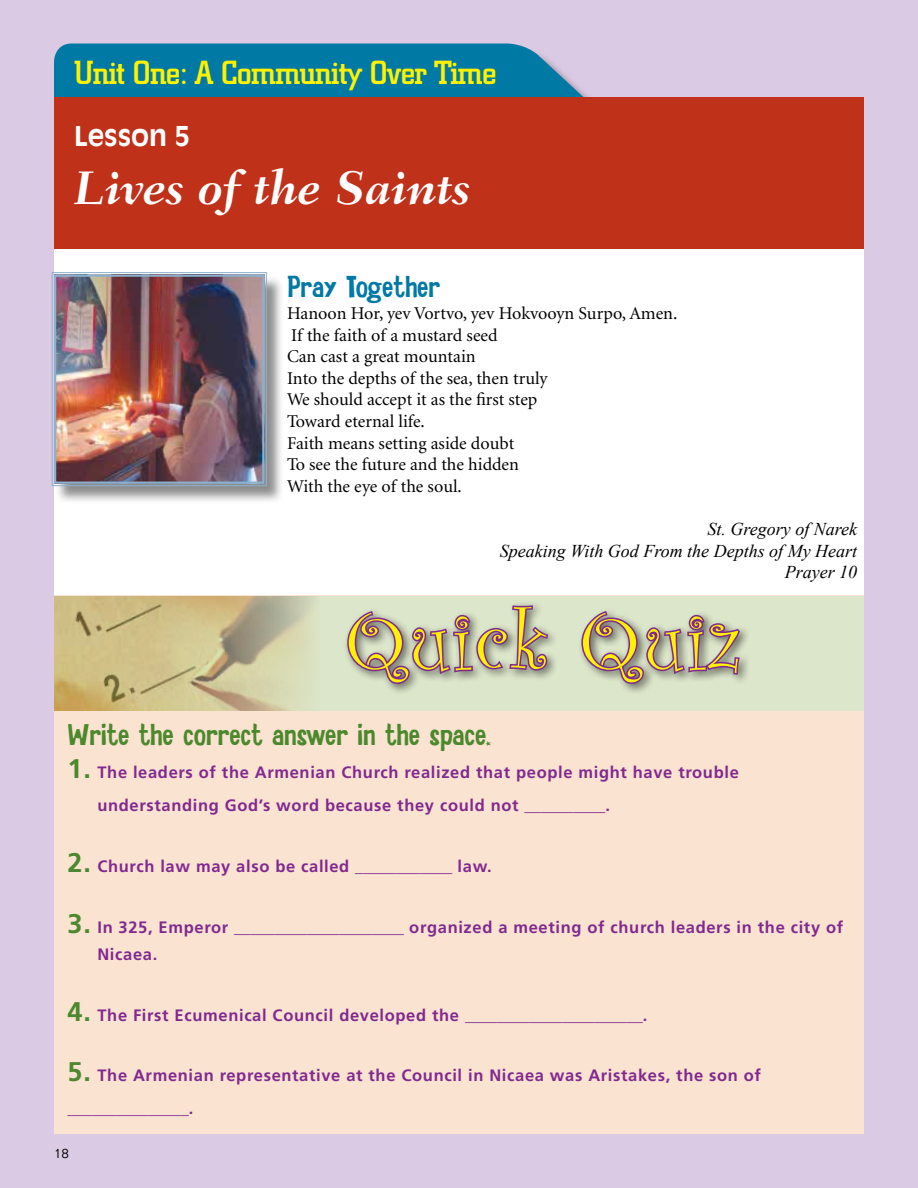
<style>
.page{position:relative;width:918px;height:1188px;background:#dbcae3}
.page>*{position:absolute;margin:0;border:0;box-sizing:border-box;transform-origin:0 0}
.t1{font:82.5px "Curlz";letter-spacing:.05em;color:#fff200}
.t2{font:italic 700 48px "Fairfield LH";color:#fff}
.t3{font:500 33px "City";letter-spacing:-.02em;color:#fff200}
.t4{font:30px "Salade Fiestas";color:#4b882e}
.t5{font:30px "Salade Fiestas";color:#0179a5}
.t6{font:700 27px "Antique Olive";color:#fff}
.t7{font:18px/21.6px "Minion";color:#000}
.t8{font:italic 18px/21.6px "Times New Roman";color:#000;text-align:right}
.t9{font:700 16.5px/33px "Frutiger";letter-spacing:.04em;color:#812990}
.t10{font:300 13.5px "Folio";color:#000}
.s1{font-size:27px;color:#4b882e}
</style>
<div class="page">
<svg style="left:54px;top:44px;width:549px;height:54px;background:#177ea7"></svg>
<div style="left:54px;top:101px;width:810px;height:1033px;background:#fff"></div>
<div style="left:54px;top:98px;width:810px;height:151px;background:#c0311a"></div>
<div style="left:54px;top:595px;width:810px;height:539px;background:#fae3d0"></div>
<div style="left:54px;top:596px;width:810px;height:115px;background:#dce6ca"></div>
<img style="left:54px;top:596px;width:260px;height:115px">
<div style="left:342px;top:601px;width:409px;height:94px;background:#000;opacity:.55"></div>
<svg style="left:346px;top:604px;width:204px;height:81px"></svg>
<svg style="left:580px;top:609px;width:162px;height:76px"></svg>
<div style="left:54px;top:275px;width:231px;height:230px;background:#000;opacity:.45"></div>
<img style="left:51px;top:272px;width:216px;height:214px">
<div style="left:54px;top:274px;width:211px;height:210px;border:2px solid #8cb0ce"></div>
<h3 class="t3" style="left:74px;top:55px;width:424px">Unit One: A Community Over Time</h3>
<h3 class="t6" style="left:74px;top:120px;width:117px">Lesson 5</h3>
<h2 class="t2" style="left:74px;top:161px;width:398px">Lives of the Saints</h2>
<h3 class="t5" style="left:287px;top:268px;width:155px">Pray Together</h3>
<p class="t7" style="left:287px;top:303px;width:392px">Hanoon Hor, yev Vortvo, yev Hokvooyn Surpo, Amen.<br>If the faith of a mustard seed<br>Can cast a great mountain<br>Into the depths of the sea, then truly<br>We should accept it as the first step<br>Toward eternal life.<br>Faith means setting aside doubt<br>To see the future and the hidden<br>With the eye of the soul.</p>
<p class="t8" style="left:500px;top:518px;width:359px">St. Gregory of Narek<br>Speaking With God From the Depths of My Heart<br>Prayer 10</p>
<h1 class="t1" style="left:346px;top:584px;width:397px">Quick Quiz</h1>
<h3 class="t4" style="left:68px;top:716px;width:425px">Write the correct answer in the space.</h3>
<p class="t9" style="left:97px;top:756px;width:643px;text-indent:-30px"><span class="s1">1.</span> The leaders of the Armenian Church realized that people might have trouble understanding God’s word because they could not __________.</p>
<p class="t9" style="left:68px;top:850px;width:426px"><span class="s1">2.</span> Church law may also be called ____________ law.</p>
<p class="t9" style="left:97px;top:913px;width:747px;line-height:27px;text-indent:-30px"><span class="s1">3.</span> In 325, Emperor _____________________ organized a meeting of church leaders in the city of<br>Nicaea.</p>
<p class="t9" style="left:68px;top:998px;width:582px"><span class="s1">4.</span> The First Ecumenical Council developed the ______________________.</p>
<p class="t9" style="left:67px;top:1059px;width:695px"><span class="s1">5.</span> The Armenian representative at the Council in Nicaea was Aristakes, the son of _______________.</p>
<p class="t10" style="left:54px;top:1145px;width:17px">18</p>
</div>
